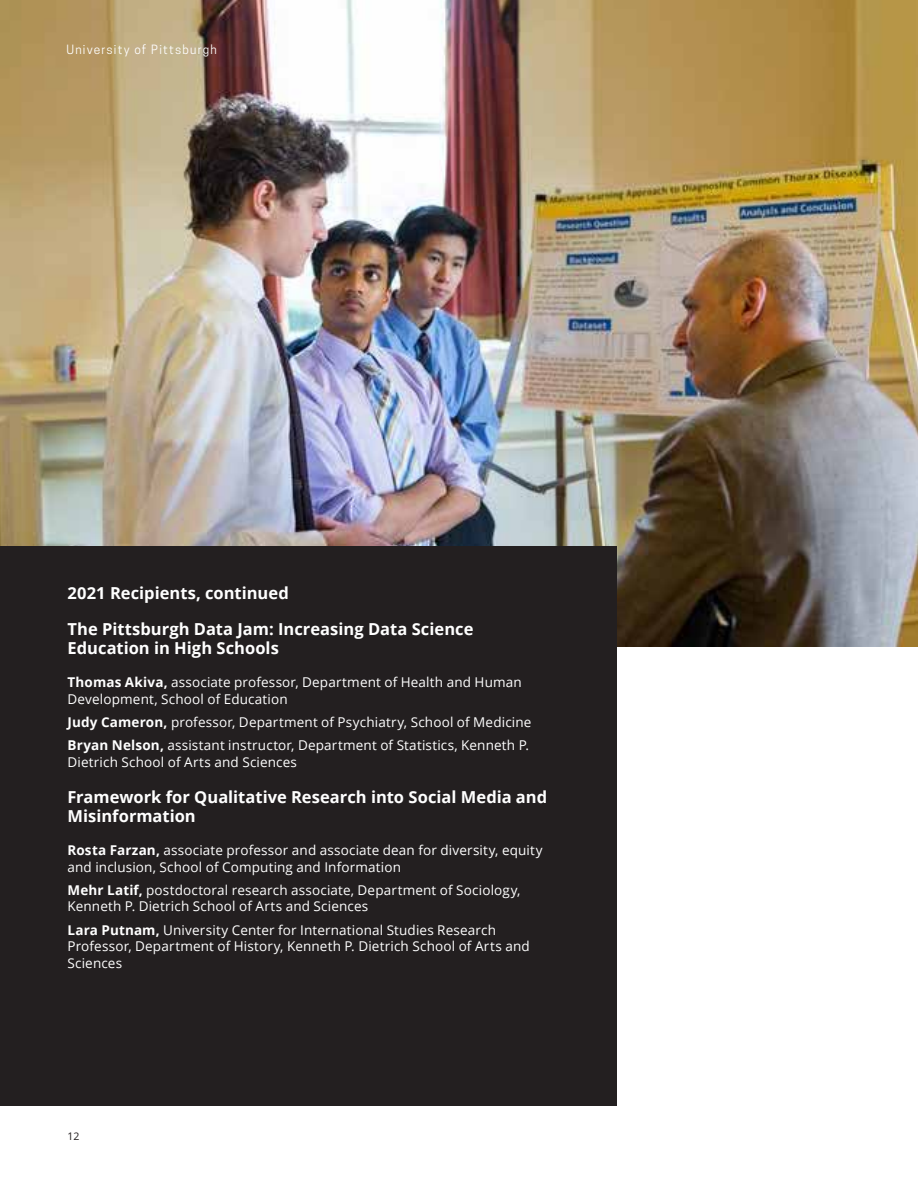
<style>
.page{position:relative;width:918px;height:1188px;background:#fff}
.page>*{position:absolute;margin:0;border:0;box-sizing:border-box;transform-origin:0 0}
.Body_text{font:700 16.5px/19.5px "Open Sans";color:#fff}
.Body_text-2{font:13.5px/16.5px "Open Sans";letter-spacing:.01em;color:#fff}
.t1{font:12px "Cooper Hewitt";letter-spacing:.1em;color:#fff}
.t2{font:10.5px "Open Sans";color:#231f20}
.s1{font-weight:700}
</style>
<div class="page">
<img style="left:0;top:0;width:918px;height:646px">
<div style="left:0;top:546px;width:616px;height:560px;background:#231f20"></div>
<p class="t1" style="left:66px;top:43px;width:152px">University of Pittsburgh</p>
<p class="Body_text" style="left:68px;top:583px;width:223px">2021 Recipients, continued</p>
<p class="Body_text" style="left:68px;top:619px;width:407px">The Pittsburgh Data Jam: Increasing Data Science<br>Education in High Schools</p>
<p class="Body_text-2" style="left:68px;top:674px;width:456px"><span class="s1">Thomas Akiva,</span> associate professor, Department of Health and Human<br>Development, School of Education</p>
<p class="Body_text-2" style="left:68px;top:713px;width:465px"><span class="s1">Judy Cameron,</span> professor, Department of Psychiatry, School of Medicine</p>
<p class="Body_text-2" style="left:68px;top:737px;width:463px"><span class="s1">Bryan Nelson,</span> assistant instructor, Department of Statistics, Kenneth P.<br>Dietrich School of Arts and Sciences</p>
<p class="Body_text" style="left:68px;top:787px;width:481px">Framework for Qualitative Research into Social Media and<br>Misinformation</p>
<p class="Body_text-2" style="left:68px;top:842px;width:477px"><span class="s1">Rosta Farzan,</span> associate professor and associate dean for diversity, equity and inclusion, School of Computing and Information</p>
<p class="Body_text-2" style="left:68px;top:881px;width:454px"><span class="s1">Mehr Latif,</span> postdoctoral research associate, Department of Sociology,<br>Kenneth P. Dietrich School of Arts and Sciences</p>
<p class="Body_text-2" style="left:68px;top:921px;width:464px"><span class="s1">Lara Putnam,</span> University Center for International Studies Research<br>Professor, Department of History, Kenneth P. Dietrich School of Arts and<br>Sciences</p>
<p class="t2" style="left:68px;top:1129px;width:14px">12</p>
</div>
